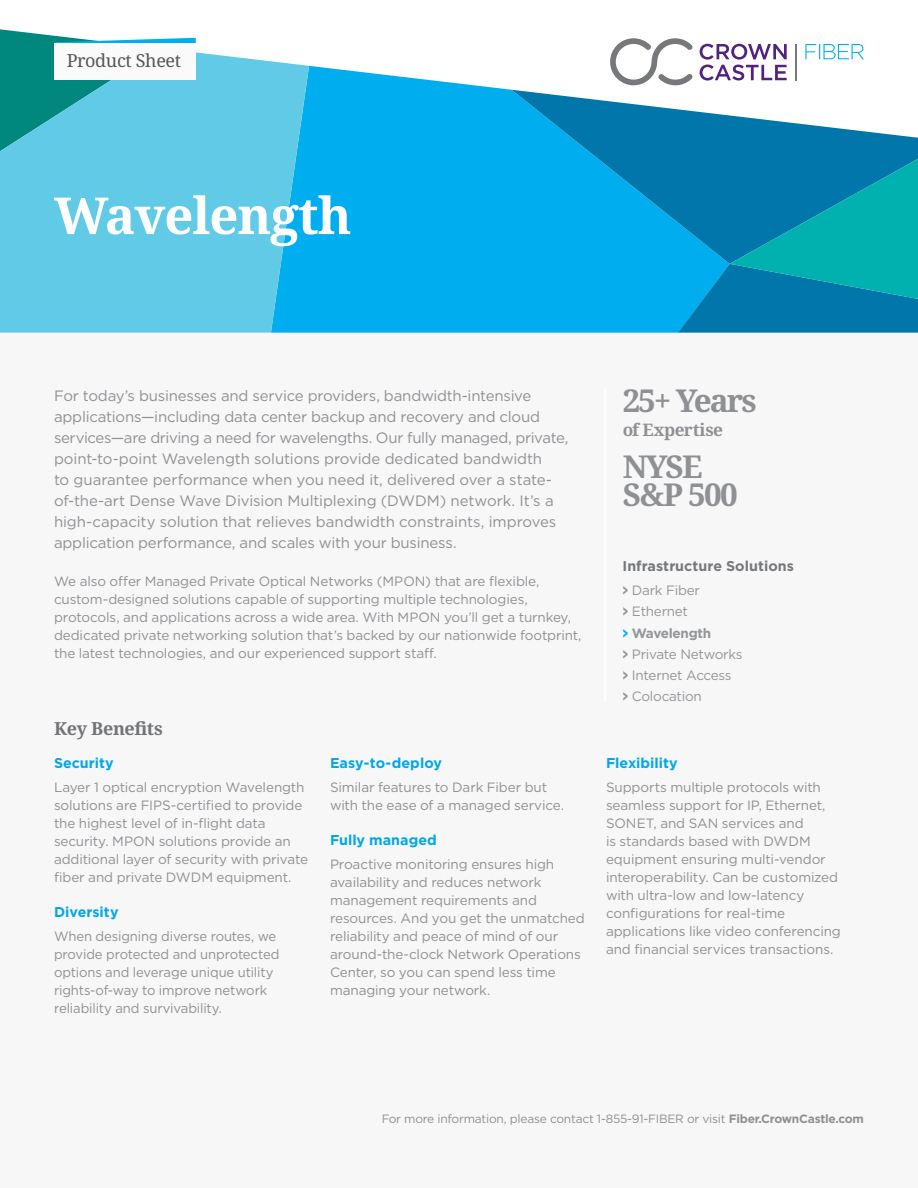
<style>
.page{position:relative;width:918px;height:1188px;background:#fff}
.page>*{position:absolute;margin:0;border:0;box-sizing:border-box;transform-origin:0 0}
.Headline_22_26{font:700 51px "Noto Serif";letter-spacing:-.02em;color:#fff}
.t1{font:700 31.5px/28.5px "Noto Serif";letter-spacing:-.06em;color:#939598}
.t2{font:18px "Noto Serif";letter-spacing:-.02em;color:#57585a}
.t3{font:700 18px "Noto Serif";letter-spacing:-.015em;color:#76787b}
.t4{font:700 17.25px "Noto Serif";letter-spacing:-.02em;color:#939598}
.t5{font:15px/21px "Gotham";letter-spacing:-.01em;color:#939598}
.t6{font:700 14.25px "Gotham";letter-spacing:.005em;color:#00aeef}
.Subhead2_9_5_11{font:700 14.25px "Gotham";letter-spacing:.005em;color:#76787b}
.Body_Bullet_multi-li{font:13.5px/18px "Gotham";letter-spacing:-.01em;color:#939598}
.Body_Bullet_multi-li-2{font:700 13.5px "Gotham";letter-spacing:-.02em;color:#939598}
.t7{font:12px "Gotham";letter-spacing:-.02em;color:#939598}
.s1{font-family:"Int";font-weight:700}
.s2{font-family:"Int";color:#00aeef}
.s3{font-weight:700}
</style>
<div class="page">
<svg style="left:610px;top:38px;width:78px;height:28px"></svg>
<div style="left:0;top:226px;width:918px;height:962px;background:#f7f7f8"></div>
<svg style="left:309px;top:66px;width:379px;height:267px;background:#17b4ef"></svg>
<svg style="left:512px;top:90px;width:176px;height:174px;background:#0fa0d8"></svg>
<svg style="left:678px;top:159px;width:10px;height:174px;background:#0096d1"></svg>
<svg style="left:0;top:52px;width:309px;height:281px;background:#5cc9e7"></svg>
<svg style="left:688px;top:42px;width:230px;height:291px;fill:#07a"></svg>
<svg style="left:0;top:29px;width:196px;height:122px;background:#4ab6c3"></svg>
<div style="left:54px;top:43px;width:142px;height:36px;background:#fafafa"></div>
<hr style="left:604px;top:389px;width:2px;height:313px;background:#fff">
<h3 class="t2" style="left:67px;top:49px;width:116px">Product Sheet</h3>
<p class="Headline_22_26" style="left:54px;top:180px;width:299px">Wavelength</p>
<p class="t5" style="left:54px;top:385px;width:516px">For today’s businesses and service providers, bandwidth-intensive applications—including data center backup and recovery and cloud services—are driving a need for wavelengths. Our fully managed, private, point-to-point Wavelength solutions provide dedicated bandwidth<br>to guarantee performance when you need it, delivered over a state&shy;of-the-art Dense Wave Division Multiplexing (DWDM) network. It’s a high-capacity solution that relieves bandwidth constraints, improves application performance, and scales with your business.</p>
<p class="Body_Bullet_multi-li" style="left:54px;top:572px;width:529px">We also offer Managed Private Optical Networks (MPON) that are flexible, custom-designed solutions capable of supporting multiple technologies, protocols, and applications across a wide area. With MPON you’ll get a turnkey, dedicated private networking solution that’s backed by our nationwide footprint, the latest technologies, and our experienced support staff.</p>
<h3 class="t3" style="left:54px;top:716px;width:110px">Key Benefits</h3>
<p class="t6" style="left:54px;top:753px;width:61px">Security</p>
<p class="Body_Bullet_multi-li" style="left:54px;top:778px;width:256px">Layer 1 optical encryption Wavelength solutions are FIPS-certified to provide the highest level of in-flight data security. MPON solutions provide an additional layer of security with private fiber and private DWDM equipment.</p>
<p class="t6" style="left:54px;top:902px;width:66px">Diversity</p>
<p class="Body_Bullet_multi-li" style="left:54px;top:927px;width:227px">When designing diverse routes, we provide protected and unprotected options and leverage unique utility rights-of-way to improve network reliability and survivability.</p>
<p class="t6" style="left:330px;top:753px;width:114px">Easy-to-deploy</p>
<p class="Body_Bullet_multi-li" style="left:330px;top:778px;width:236px">Similar features to Dark Fiber but with the ease of a managed service.</p>
<p class="t6" style="left:330px;top:830px;width:108px">Fully managed</p>
<p class="Body_Bullet_multi-li" style="left:330px;top:855px;width:256px">Proactive monitoring ensures high availability and reduces network management requirements and resources. And you get the unmatched reliability and peace of mind of our around-the-clock Network Operations Center, so you can spend less time managing your network.</p>
<h2 class="t1" style="left:622px;top:385px;width:136px">25+ Years</h2>
<p class="t4" style="left:622px;top:417px;width:102px">of Expertise</p>
<h2 class="t1" style="left:622px;top:451px;width:117px">NYSE<br>S&amp;P 500</h2>
<p class="Subhead2_9_5_11" style="left:622px;top:556px;width:173px">Infrastructure Solutions</p>
<p class="Body_Bullet_multi-li" style="left:622px;top:581px;width:79px"><span class="s1">&gt;</span> Dark Fiber</p>
<p class="Body_Bullet_multi-li" style="left:622px;top:602px;width:67px"><span class="s1">&gt;</span> Ethernet</p>
<p class="Body_Bullet_multi-li-2" style="left:622px;top:624px;width:90px"><span class="s2">&gt;</span> Wavelength</p>
<p class="Body_Bullet_multi-li" style="left:622px;top:645px;width:122px"><span class="s1">&gt;</span> Private Networks</p>
<p class="Body_Bullet_multi-li" style="left:622px;top:666px;width:111px"><span class="s1">&gt;</span> Internet Access</p>
<p class="Body_Bullet_multi-li" style="left:622px;top:687px;width:81px"><span class="s1">&gt;</span> Colocation</p>
<p class="t6" style="left:606px;top:753px;width:73px">Flexibility</p>
<p class="Body_Bullet_multi-li" style="left:606px;top:778px;width:236px">Supports multiple protocols with seamless support for IP, Ethernet, SONET, and SAN services and<br>is standards based with DWDM equipment ensuring multi-vendor interoperability. Can be customized with ultra-low and low-latency configurations for real-time applications like video conferencing and financial services transactions.</p>
<p class="t7" style="left:381px;top:1111px;width:484px">For more information, please contact 1-855-91-FIBER or visit <span class="s3">Fiber.CrownCastle.com</span></p>
</div>
